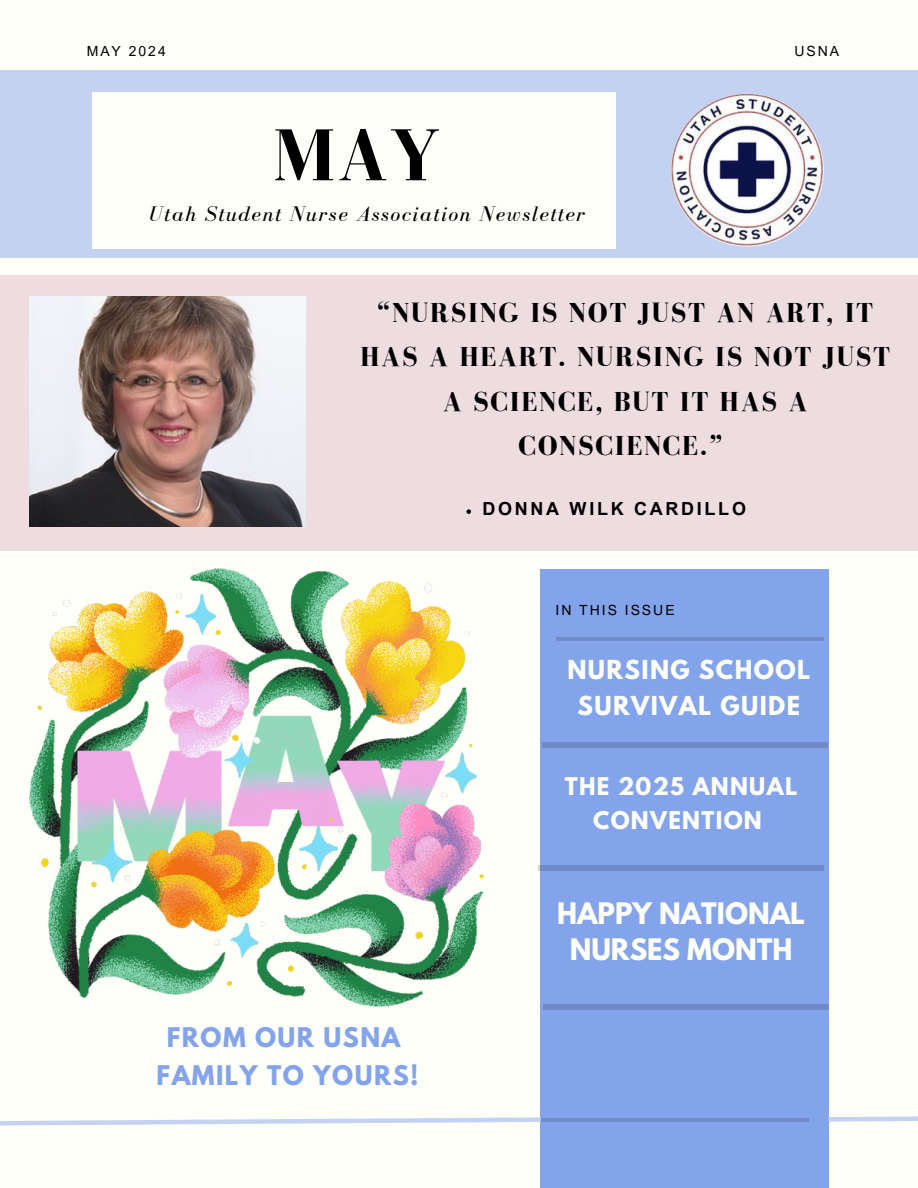
<style>
.page{position:relative;width:918px;height:1188px;background:#fffff9}
.page>*{position:absolute;margin:0;border:0;box-sizing:border-box;transform-origin:0 0}
.t1{font:700 75.45px "Bodoni FLF";color:#000}
.t2{font:700 28.2px/44.4px "Bodoni FLF";letter-spacing:.06em;color:#000;text-align:center}
.t3{font:700 26.25px/36px "League Spartan";color:#fffff9;text-align:center}
.t4{font:700 24px/38.2px "League Spartan";letter-spacing:.06em;color:#83a3eb;text-align:center}
.t5{font:700 23.25px/36px "League Spartan";letter-spacing:.06em;color:#fffff9;text-align:center}
.t6{font:italic 21.75px "Bodoni FLF";letter-spacing:.07em;color:#000}
.t7{font:700 21.6px/33.8px "League Spartan";letter-spacing:.06em;color:#fffff9;text-align:center}
.t8{font:700 18px "Arial MT Pro";letter-spacing:.15em;color:#000}
.t9{font:13.95px "Arial MT Pro";letter-spacing:.14em;color:#000}
</style>
<div class="page">
<div style="left:541px;top:569px;width:288px;height:619px;background:#83a3eb"></div>
<div style="left:538px;top:865px;width:286px;height:6px;background:#6f8ac7"></div>
<hr style="left:556px;top:638px;width:268px;height:3px;background:#000">
<div style="left:0;top:70px;width:918px;height:188px;background:#c3d2f1"></div>
<div style="left:0;top:275px;width:918px;height:275px;background:#eddce0"></div>
<img style="left:671px;top:94px;width:153px;height:153px;border-radius:50%">
<div style="left:92px;top:92px;width:523px;height:157px;background:#fffff9"></div>
<hr style="left:541px;top:1118px;width:268px;height:3px;background:#000">
<svg style="left:0;top:1115px;width:545px;height:13px"></svg>
<svg style="left:828px;top:1116px;width:90px;height:6px"></svg>
<div style="left:542px;top:742px;width:285px;height:5px;background:#6f8ac7"></div>
<div style="left:543px;top:1004px;width:285px;height:6px;background:#6f8ac7"></div>
<img style="left:30px;top:568px;width:453px;height:439px">
<img style="left:30px;top:297px;width:275px;height:229px">
<svg style="left:466px;top:509px;width:5px;height:5px"></svg>
<p class="t9" style="left:87px;top:46px;width:81px">MAY 2024</p>
<h2 class="t9" style="left:795px;top:46px;width:46px">USNA</h2>
<h4 class="t1" style="left:273px;top:114px;width:169px">MAY</h4>
<p class="t6" style="left:150px;top:202px;width:437px">Utah Student Nurse Association Newsletter</p>
<p class="t2" style="left:360px;top:290px;width:532px">“NURSING IS NOT JUST AN ART, IT<br>HAS A HEART. NURSING IS NOT JUST<br>A SCIENCE, BUT IT HAS A<br>CONSCIENCE.”</p>
<p class="t8" style="left:482px;top:502px;width:265px">DONNA WILK CARDILLO</p>
<p class="t9" style="left:556px;top:604px;width:121px">IN THIS ISSUE</p>
<p class="t5" style="left:567px;top:655px;width:244px">NURSING SCHOOL<br>SURVIVAL GUIDE</p>
<h3 class="t7" style="left:565px;top:772px;width:234px">THE 2025 ANNUAL<br>CONVENTION</h3>
<h3 class="t4" style="left:157px;top:1021px;width:263px">FROM OUR USNA<br>FAMILY TO YOURS!</h3>
<h2 class="t3" style="left:557px;top:899px;width:250px">HAPPY NATIONAL<br>NURSES MONTH</h2>
</div>
